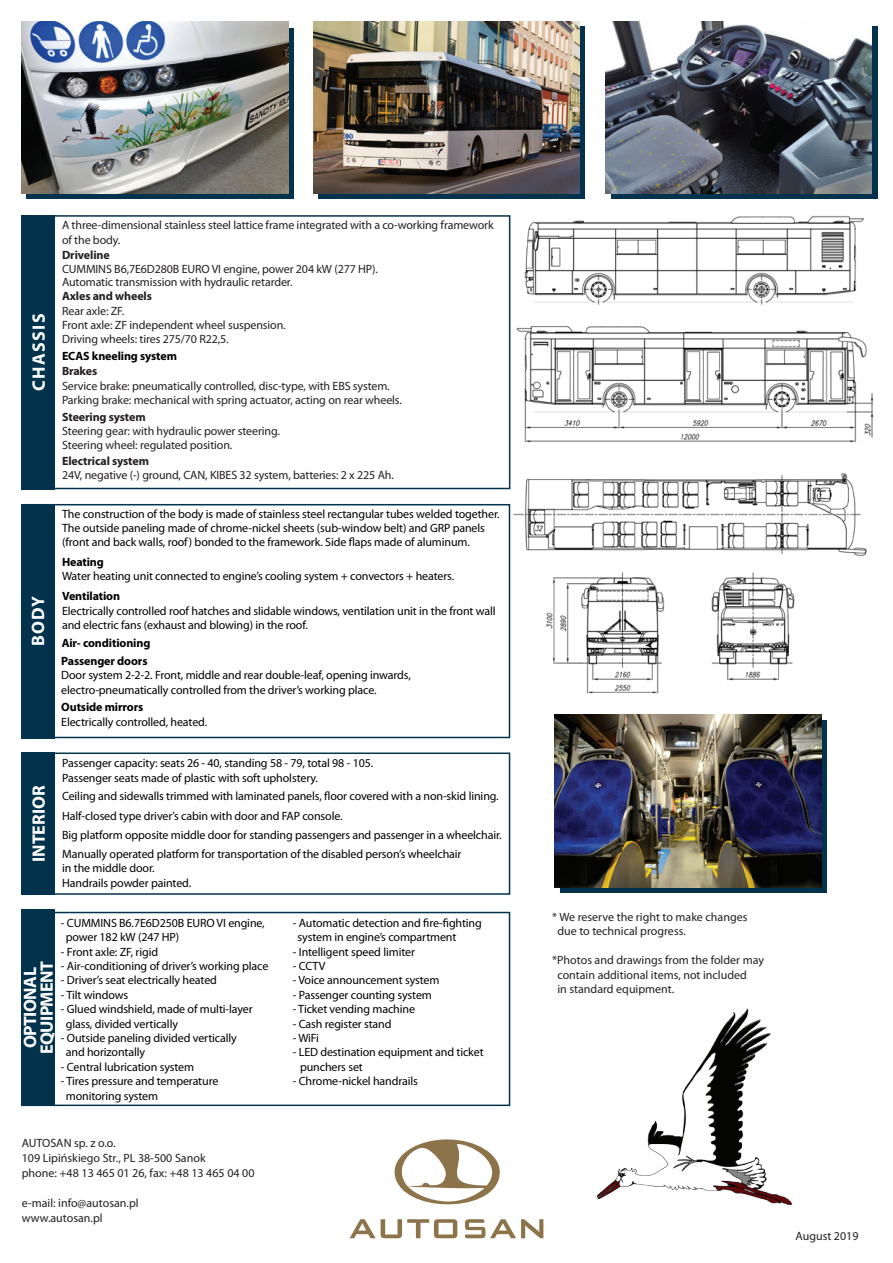
<style>
.page{position:relative;width:893px;height:1263px;background:#fff}
.page>*{position:absolute;margin:0;border:0;box-sizing:border-box;transform-origin:0 0}
.t1{font:700 18px/16.5px "Myriad Pro";letter-spacing:-.03em;color:#fff;text-align:center}
.t2{font:700 18px "Myriad Pro";color:#fff}
.t3{font:700 18px "Myriad Pro";letter-spacing:.075em;color:#fff}
.t4{font:12px/14.4px "Myriad Pro";letter-spacing:-.01em;color:#000}
.t5{font:12px/14.4px "Myriad Pro";letter-spacing:-.01em;color:#231f20}
.t6{font:700 12px/17.7px "Myriad Pro";letter-spacing:-.01em;color:#000}
.t7{font:700 12px "Myriad Pro";letter-spacing:-.01em;color:#231f20}
</style>
<div class="page">
<div style="left:318px;top:27px;width:267px;height:172px;background:#02324c"></div>
<img style="left:502px;top:215px;width:372px;height:480px">
<img style="left:313px;top:21px;width:267px;height:172px">
<div style="left:612px;top:27px;width:266px;height:172px;background:#02324c"></div>
<img style="left:605px;top:21px;width:267px;height:172px">
<div style="left:560px;top:720px;width:266px;height:172px;background:linear-gradient(to right,#02324c,#02324c)"></div>
<img style="left:555px;top:715px;width:266px;height:172px">
<div style="left:26px;top:28px;width:267px;height:171px;background:#02324c"></div>
<img style="left:22px;top:21px;width:266px;height:173px">
<img style="left:596px;top:1008px;width:197px;height:197px">
<svg style="left:350px;top:1139px;width:193px;height:99px"></svg>
<div style="left:23px;top:215px;width:487px;height:274px;border:2px solid #02324c"></div>
<div style="left:21px;top:215px;width:34px;height:274px;background:#02324c"></div>
<div style="left:23px;top:504px;width:487px;height:234px;border:2px solid #02324c"></div>
<div style="left:21px;top:504px;width:34px;height:234px;background:#02324c"></div>
<div style="left:23px;top:752px;width:487px;height:143px;border:2px solid #02324c"></div>
<div style="left:21px;top:752px;width:34px;height:143px;background:#02324c"></div>
<div style="left:22px;top:912px;width:488px;height:194px;border:2px solid #02324c"></div>
<div style="left:21px;top:909px;width:34px;height:197px;background:#02324c"></div>
<h1 class="t3" style="left:27px;top:391px;width:79px;rotate:-90deg">CHASSIS</h1>
<h1 class="t2" style="left:27px;top:646px;width:52px;rotate:-90deg">BODY</h1>
<h1 class="t2" style="left:27px;top:862px;width:78px;rotate:-90deg">INTERIOR</h1>
<p class="t5" style="left:62px;top:218px;width:433px">A three-dimensional stainless steel lattice frame integrated with a co-working framework of the body.</p>
<p class="t7" style="left:62px;top:247px;width:49px">Driveline</p>
<p class="t5" style="left:62px;top:262px;width:317px;line-height:13.5px">CUMMINS B6,7E6D280B EURO VI engine, power 204 kW (277 HP).<br>Automatic transmission with hydraulic retarder.</p>
<p class="t7" style="left:62px;top:288px;width:91px">Axles and wheels</p>
<p class="t5" style="left:62px;top:303px;width:225px">Rear axle: ZF.<br>Front axle: ZF independent wheel suspension.<br>Driving wheels: tires 275/70 R22,5.</p>
<p class="t7" style="left:62px;top:363px;width:37px">Brakes</p>
<p class="t5" style="left:62px;top:378px;width:341px">Service brake: pneumatically controlled, disc-type, with EBS system.<br>Parking brake: mechanical with spring actuator, acting on rear wheels.</p>
<p class="t7" style="left:62px;top:409px;width:85px">Steering system</p>
<p class="t5" style="left:62px;top:424px;width:219px">Steering gear: with hydraulic power steering.<br>Steering wheel: regulated position.</p>
<p class="t7" style="left:62px;top:453px;width:89px">Electrical system</p>
<p class="t5" style="left:62px;top:468px;width:333px">24V, negative (-) ground, CAN, KIBES 32 system, batteries: 2 x 225 Ah.</p>
<p class="t6" style="left:62px;top:347px;width:117px">ECAS kneeling system</p>
<p class="t4" style="left:62px;top:506px;width:439px">The construction of the body is made of stainless steel rectangular tubes welded together.<br>The outside paneling made of chrome-nickel sheets (sub-window belt) and GRP panels (front and back walls, roof) bonded to the framework. Side flaps made of aluminum.</p>
<p class="t6" style="left:62px;top:553px;width:43px">Heating</p>
<p class="t4" style="left:62px;top:569px;width:394px">Water heating unit connected to engine’s cooling system + convectors + heaters.</p>
<p class="t6" style="left:62px;top:587px;width:60px">Ventilation</p>
<p class="t4" style="left:62px;top:603px;width:435px">Electrically controlled roof hatches and slidable windows, ventilation unit in the front wall and electric fans (exhaust and blowing) in the roof.</p>
<p class="t6" style="left:61px;top:634px;width:91px">Air- conditioning<br>Passenger doors</p>
<p class="t4" style="left:61px;top:668px;width:351px">Door system 2-2-2. Front, middle and rear double-leaf, opening inwards, electro-pneumatically controlled from the driver’s working place.</p>
<p class="t6" style="left:61px;top:698px;width:84px">Outside mirrors</p>
<p class="t4" style="left:61px;top:714px;width:148px">Electrically controlled, heated.</p>
<p class="t4" style="left:62px;top:756px;width:313px">Passenger capacity: seats 26 - 40, standing 58 - 79, total 98 - 105.<br>Passenger seats made of plastic with soft upholstery.</p>
<p class="t4" style="left:62px;top:786px;width:438px;line-height:19.4px">Ceiling and sidewalls trimmed with laminated panels, floor covered with a non-skid lining.<br>Half-closed type driver’s cabin with door and FAP console.</p>
<p class="t4" style="left:62px;top:825px;width:441px;line-height:18.9px">Big platform opposite middle door for standing passengers and passenger in a wheelchair.<br>Manually operated platform for transportation of the disabled person’s wheelchair</p>
<p class="t4" style="left:62px;top:861px;width:131px">in the middle door.<br>Handrails powder painted.</p>
<p class="t4" style="left:66px;top:915px;width:200px;text-indent:-5px">- CUMMINS B6.7E6D250B EURO VI engine, power 182 kW (247 HP)</p>
<p class="t4" style="left:61px;top:944px;width:99px">- Front axle: ZF, rigid</p>
<p class="t4" style="left:61px;top:959px;width:209px">- Air-conditioning of driver’s working place</p>
<p class="t4" style="left:61px;top:973px;width:158px">- Driver’s seat electrically heated</p>
<p class="t4" style="left:61px;top:987px;width:69px">- Tilt windows</p>
<p class="t4" style="left:66px;top:1002px;width:188px;text-indent:-5px">- Glued windshield, made of multi-layer glass, divided vertically</p>
<p class="t4" style="left:66px;top:1031px;width:173px;text-indent:-5px">- Outside paneling divided vertically and horizontally</p>
<p class="t4" style="left:61px;top:1059px;width:135px">- Central lubrication system</p>
<p class="t4" style="left:66px;top:1074px;width:154px;text-indent:-5px">- Tires pressure and temperature monitoring system</p>
<h1 class="t1" style="left:21px;top:1054px;width:94px;rotate:-90deg">OPTIONAL<br>EQUIPMENT</h1>
<p class="t5" style="left:22px;top:1136px;width:234px;line-height:15px">AUTOSAN sp. z o.o.<br>109 Lipińskiego Str., PL 38-500 Sanok<br>phone: +48 13 465 01 26, fax: +48 13 465 04 00</p>
<p class="t5" style="left:22px;top:1196px;width:118px;line-height:15px">e-mail: info@autosan.pl www.autosan.pl</p>
<p class="t4" style="left:298px;top:915px;width:186px;text-indent:-5px">- Automatic detection and fire-fighting system in engine’s compartment</p>
<p class="t4" style="left:293px;top:944px;width:124px">- Intelligent speed limiter</p>
<p class="t4" style="left:293px;top:959px;width:34px">- CCTV</p>
<p class="t4" style="left:293px;top:973px;width:148px">- Voice announcement system</p>
<p class="t4" style="left:293px;top:987px;width:141px">- Passenger counting system</p>
<p class="t4" style="left:293px;top:1002px;width:124px">- Ticket vending machine</p>
<p class="t4" style="left:293px;top:1016px;width:100px">- Cash register stand</p>
<p class="t4" style="left:293px;top:1031px;width:28px">- WiFi</p>
<p class="t4" style="left:300px;top:1045px;width:185px;text-indent:-7px">- LED destination equipment and ticket punchers set</p>
<p class="t4" style="left:293px;top:1074px;width:127px">- Chrome-nickel handrails</p>
<p class="t5" style="left:557px;top:910px;width:192px;text-indent:-5px">* We reserve the right to make changes due to technical progress.</p>
<p class="t5" style="left:557px;top:953px;width:208px;text-indent:-5px">*Photos and drawings from the folder may contain additional items, not included<br>in standard equipment.</p>
<p class="t5" style="left:795px;top:1229px;width:65px">August 2019</p>
</div>
